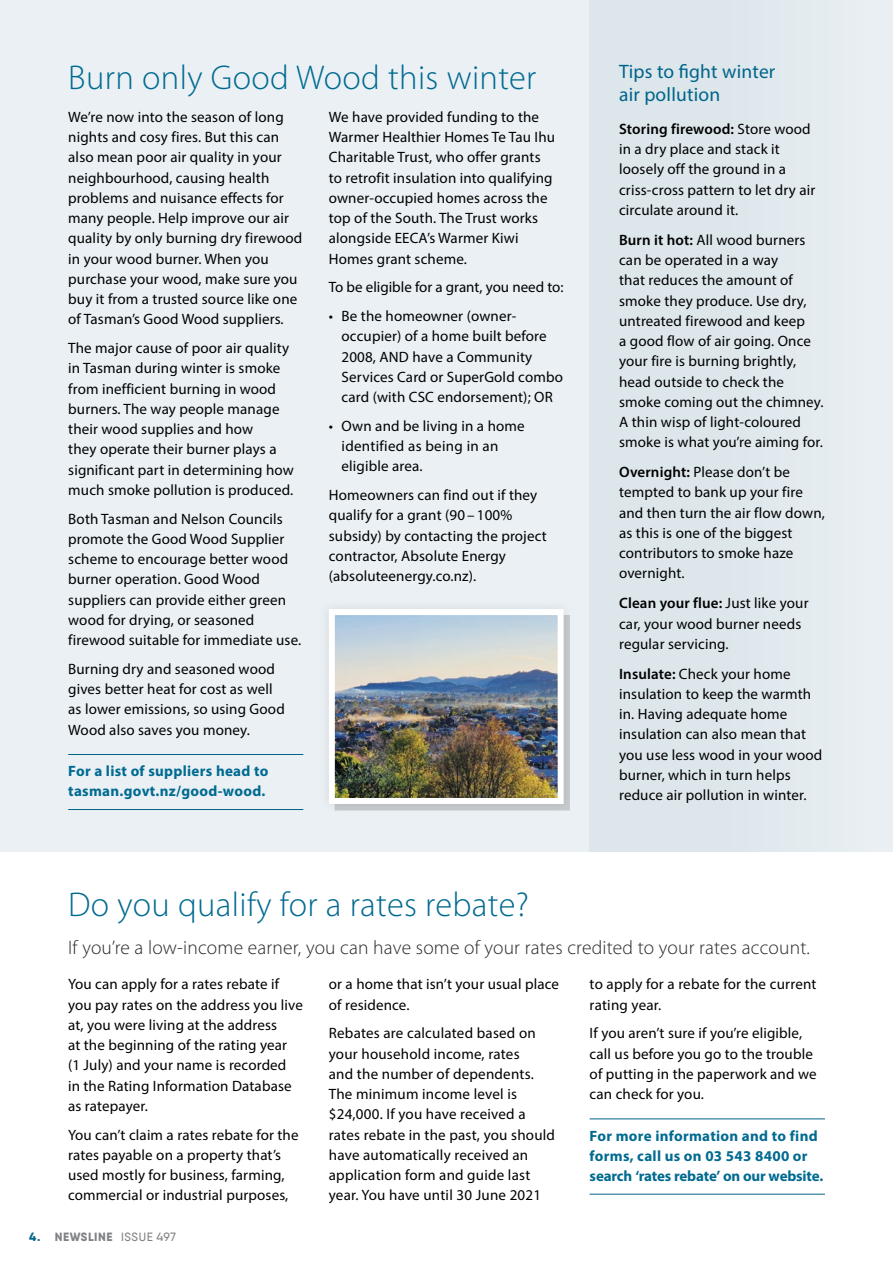
<style>
.page{position:relative;width:893px;height:1263px;background:#fff}
.page>*{position:absolute;margin:0;border:0;box-sizing:border-box;transform-origin:0 0}
.t1{font:300 34.5px "Myriad Pro";letter-spacing:.01em;color:#006a90}
.t2{font:300 19.5px "Myriad Pro";letter-spacing:.01em;color:#292829}
.t3{font:19.5px/22.5px "Myriad Pro";letter-spacing:.01em;color:#00648a}
.t4{font:15px/20.2px "Myriad Pro";letter-spacing:.01em;color:#000}
.t5{font:700 15px/20.2px "Myriad Pro";letter-spacing:.02em;color:#006a90}
.t6{font:800 12px "Qanelas Soft DEMO";letter-spacing:.045em;color:#808285}
.s1{font-weight:600}
.s2{color:#00648a}
.s3{font-weight:500}
</style>
<div class="page">
<div style="left:0;top:0;width:893px;height:851px;background:#eaf0f4"></div>
<div style="left:590px;top:0;width:303px;height:851px;background:#dce6eb"></div>
<hr style="left:68px;top:754px;width:235px;height:1px;background:#00648a">
<hr style="left:68px;top:809px;width:235px;height:1px;background:#00648a">
<div style="left:318px;top:597px;width:257px;height:219px;background:#000;opacity:.1"></div>
<img style="left:336px;top:616px;width:221px;height:181px">
<div style="left:329px;top:609px;width:235px;height:195px;border:6px solid #fff"></div>
<hr style="left:590px;top:1118px;width:235px;height:1px;background:#00648a">
<hr style="left:590px;top:1194px;width:235px;height:1px;background:#00648a">
<h1 class="t1" style="left:68px;top:57px;width:470px">Burn only Good Wood this winter</h1>
<p class="t4" style="left:68px;top:106px;width:236px">We’re now into the season of long nights and cosy fires. But this can also mean poor air quality in your neighbourhood, causing health problems and nuisance effects for many people. Help improve our air quality by only burning dry firewood in your wood burner. When you purchase your wood, make sure you buy it from a trusted source like one of Tasman’s Good Wood suppliers.</p>
<p class="t4" style="left:68px;top:338px;width:227px">The major cause of poor air quality in Tasman during winter is smoke from inefficient burning in wood burners. The way people manage their wood supplies and how<br>they operate their burner plays a significant part in determining how much smoke pollution is produced.</p>
<p class="t4" style="left:68px;top:508px;width:234px">Both Tasman and Nelson Councils promote the Good Wood Supplier scheme to encourage better wood burner operation. Good Wood suppliers can provide either green wood for drying, or seasoned firewood suitable for immediate use.</p>
<p class="t4" style="left:68px;top:658px;width:218px">Burning dry and seasoned wood gives better heat for cost as well as lower emissions, so using Good<br>Wood also saves you money.</p>
<p class="t5" style="left:68px;top:760px;width:202px">For a list of suppliers head to tasman.govt.nz/good-wood.</p>
<p class="t4" style="left:329px;top:106px;width:228px">We have provided funding to the<br>Warmer Healthier Homes Te Tau Ihu<br>Charitable Trust, who offer grants to retrofit insulation into qualifying owner-occupied homes across the top of the South. The Trust works alongside EECA’s Warmer Kiwi<br>Homes grant scheme.</p>
<p class="t4" style="left:329px;top:277px;width:236px">To be eligible for a grant, you need to:</p>
<p class="t4" style="left:342px;top:306px;width:223px;text-indent:-13px">• Be the homeowner (owner&shy;occupier) of a home built before<br>2008, AND have a Community<br>Services Card or SuperGold combo card (with CSC endorsement); OR</p>
<p class="t4" style="left:342px;top:415px;width:185px;text-indent:-13px">• Own and be living in a home identified as being in an eligible area.</p>
<p class="t4" style="left:329px;top:485px;width:219px">Homeowners can find out if they qualify for a grant (90 – 100% subsidy) by contacting the project contractor, Absolute Energy (absoluteenergy.co.nz).</p>
<h2 class="t3" style="left:619px;top:60px;width:158px">Tips to fight winter air pollution</h2>
<p class="t4" style="left:619px;top:119px;width:198px"><span class="s1">Storing firewood:</span> Store wood in a dry place and stack it loosely off the ground in a criss-cross pattern to let dry air circulate around it.</p>
<p class="t4" style="left:619px;top:229px;width:206px"><span class="s1">Burn it hot:</span> All wood burners can be operated in a way<br>that reduces the amount of smoke they produce. Use dry, untreated firewood and keep<br>a good flow of air going. Once your fire is burning brightly, head outside to check the smoke coming out the chimney.<br>A thin wisp of light-coloured smoke is what you’re aiming for.</p>
<p class="t4" style="left:619px;top:462px;width:207px"><span class="s1">Overnight:</span> Please don’t be tempted to bank up your fire and then turn the air flow down, as this is one of the biggest contributors to smoke haze overnight.</p>
<p class="t4" style="left:619px;top:593px;width:191px"><span class="s1">Clean your flue:</span> Just like your car, your wood burner needs regular servicing.</p>
<p class="t4" style="left:619px;top:663px;width:205px"><span class="s1">Insulate:</span> Check your home insulation to keep the warmth in. Having adequate home insulation can also mean that you use less wood in your wood burner, which in turn helps reduce air pollution in winter.</p>
<h1 class="t1" style="left:68px;top:884px;width:462px">Do you qualify for a rates rebate?</h1>
<h2 class="t2" style="left:68px;top:936px;width:743px">If you’re a low-income earner, you can have some of your rates credited to your rates account.</h2>
<p class="t4" style="left:68px;top:974px;width:236px">You can apply for a rates rebate if you pay rates on the address you live at, you were living at the address<br>at the beginning of the rating year (1 July) and your name is recorded<br>in the Rating Information Database as ratepayer.</p>
<p class="t4" style="left:68px;top:1124px;width:232px">You can’t claim a rates rebate for the rates payable on a property that’s used mostly for business, farming, commercial or industrial purposes,</p>
<p class="t4" style="left:590px;top:974px;width:228px">to apply for a rebate for the current rating year.</p>
<p class="t4" style="left:590px;top:1023px;width:228px">If you aren’t sure if you’re eligible, call us before you go to the trouble of putting in the paperwork and we can check for you.</p>
<p class="t5" style="left:590px;top:1125px;width:235px">For more information and to find forms, call us on 03 543 8400 or search ‘rates rebate’ on our website.</p>
<p class="t4" style="left:329px;top:974px;width:232px">or a home that isn’t your usual place of residence.</p>
<p class="t4" style="left:329px;top:1023px;width:228px">Rebates are calculated based on your household income, rates<br>and the number of dependents.<br>The minimum income level is $24,000. If you have received a rates rebate in the past, you should have automatically received an application form and guide last year. You have until 30 June 2021</p>
<p class="t6" style="left:29px;top:1231px;width:148px"><span class="s2">4.</span> NEWSLINE <span class="s3">ISSUE 497</span></p>
</div>
